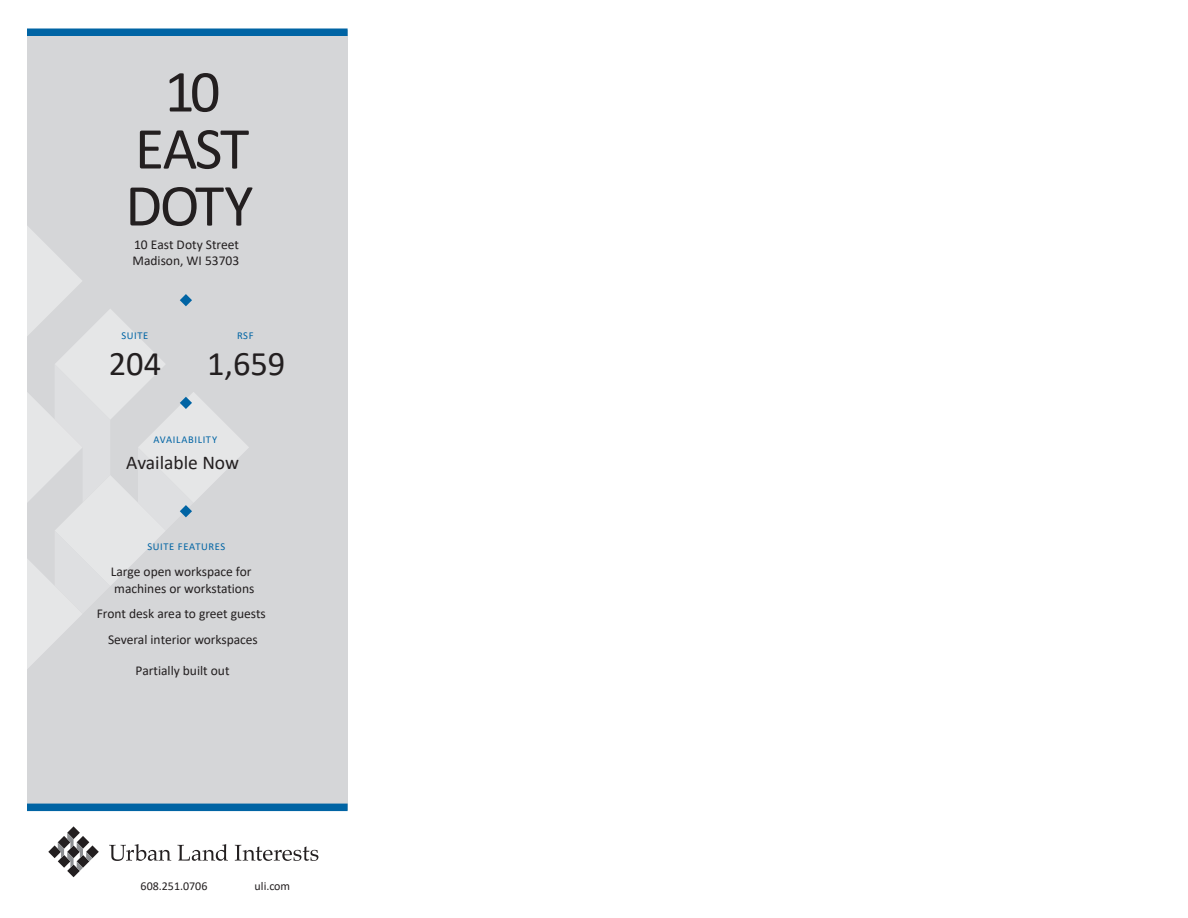
<style>
.page{position:relative;width:1188px;height:918px;background:#fff}
.page>*{position:absolute;margin:0;border:0;box-sizing:border-box;transform-origin:0 0}
.t1{font:60px/57px "Calibri";letter-spacing:-.04em;color:#231f20;text-align:center}
.t2{font:34.5px "Calibri";color:#231f20}
.t3{font:19.5px "Calibri";color:#231f20}
.t4{font:13.5px/16.5px "Calibri";color:#231f20}
.t5{font:12px "Calibri";color:#231f20}
.t6{font:10.5px "Calibri";letter-spacing:.06em;color:#0064a4}
</style>
<div class="page">
<div style="left:27px;top:30px;width:321px;height:780px;background:#d5d6d8"></div>
<div style="left:27px;top:28px;width:321px;height:8px;background:#0064a4"></div>
<div style="left:27px;top:804px;width:321px;height:7px;background:#0064a4"></div>
<svg style="left:27px;top:226px;width:222px;height:443px"></svg>
<svg style="left:109px;top:844px;width:62px;height:17px"></svg>
<svg style="left:177px;top:844px;width:51px;height:17px"></svg>
<svg style="left:235px;top:845px;width:83px;height:16px"></svg>
<svg style="left:48px;top:826px;width:51px;height:51px"></svg>
<h1 class="t1" style="left:125px;top:62px;width:130px">10<br>EAST<br>DOTY</h1>
<p class="t4" style="left:133px;top:236px;width:108px">10 East Doty Street<br>Madison, WI 53703</p>
<p class="t6" style="left:121px;top:328px;width:28px">SUITE</p>
<h2 class="t2" style="left:109px;top:339px;width:54px">204</h2>
<p class="t6" style="left:237px;top:328px;width:18px">RSF</p>
<h2 class="t2" style="left:207px;top:339px;width:80px">1,659</h2>
<p class="t6" style="left:154px;top:432px;width:65px">AVAILABILITY</p>
<h3 class="t3" style="left:126px;top:449px;width:114px">Available Now</h3>
<p class="t6" style="left:147px;top:540px;width:80px">SUITE FEATURES</p>
<p class="t4" style="left:111px;top:563px;width:145px">Large open workspace for machines or workstations</p>
<p class="t4" style="left:97px;top:601px;width:170px;line-height:25.5px;text-align:center">Front desk area to greet guests<br>Several interior workspaces</p>
<p class="t4" style="left:135px;top:662px;width:96px">Partially built out</p>
<p class="t5" style="left:141px;top:878px;width:68px">608.251.0706</p>
<p class="t5" style="left:255px;top:878px;width:37px">uli.com</p>
</div>
